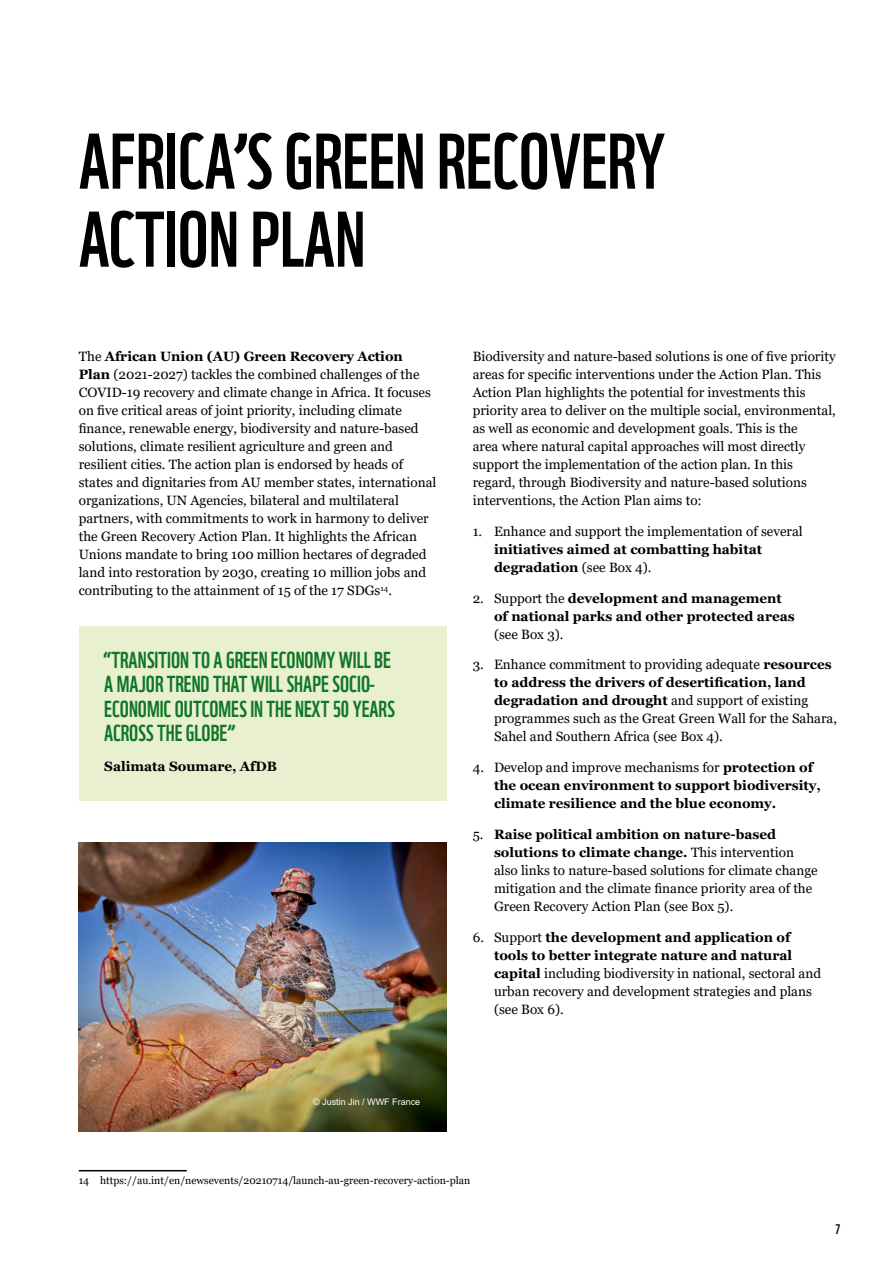
<style>
.page{position:relative;width:893px;height:1263px;background:#fff}
.page>*{position:absolute;margin:0;border:0;box-sizing:border-box;transform-origin:0 0}
.t1{font:76.5px/78px "WWF";color:#000}
.t2{font:22.5px/24px "WWF";color:#107627}
.t3{font:13.5px/18px "Georgia";color:#000}
.t4{font:700 13.5px/18px "Georgia";color:#000}
.t5{font:13.5px "WWF";color:#000}
.t6{font:10.5px "Georgia";color:#000}
.t7{font:9px "Arial";color:#fff}
.s1{font-weight:700}
.s2{font-weight:400}
</style>
<div class="page">
<hr style="left:79px;top:1170px;width:108px;height:1px;background:#000">
<div style="left:79px;top:627px;width:367px;height:174px;background:#e8f0d0"></div>
<img style="left:79px;top:843px;width:367px;height:289px">
<h1 class="t1" style="left:79px;top:115px;width:588px">AFRICA’S GREEN RECOVERY<br>ACTION PLAN</h1>
<p class="t3" style="left:79px;top:348px;width:359px">The <span class="s1">African Union (AU) Green Recovery Action Plan</span> (2021-2027) tackles the combined challenges of the COVID-19 recovery and climate change in Africa. It focuses on five critical areas of joint priority, including climate finance, renewable energy, biodiversity and nature-based solutions, climate resilient agriculture and green and resilient cities. The action plan is endorsed by heads of states and dignitaries from AU member states, international organizations, UN Agencies, bilateral and multilateral partners, with commitments to work in harmony to deliver the Green Recovery Action Plan. It highlights the African Unions mandate to bring 100 million hectares of degraded land into restoration by 2030, creating 10 million jobs and contributing to the attainment of 15 of the 17 SDGs<sup>14</sup>.</p>
<h2 class="t2" style="left:104px;top:646px;width:292px">“TRANSITION TO A GREEN ECONOMY WILL BE<br>A MAJOR TREND THAT WILL SHAPE SOCIO-<br>ECONOMIC OUTCOMES IN THE NEXT 50 YEARS<br>ACROSS THE GLOBE”</h2>
<p class="t4" style="left:104px;top:758px;width:174px">Salimata Soumare, AfDB</p>
<p class="t7" style="left:313px;top:1096px;width:109px">© Justin Jin / WWF France</p>
<p class="t3" style="left:473px;top:348px;width:365px">Biodiversity and nature-based solutions is one of five priority areas for specific interventions under the Action Plan. This Action Plan highlights the potential for investments this priority area to deliver on the multiple social, environmental, as well as economic and development goals. This is the<br>area where natural capital approaches will most directly support the implementation of the action plan. In this regard, through Biodiversity and nature-based solutions interventions, the Action Plan aims to:</p>
<p class="t3" style="left:473px;top:523px;width:332px">1. Enhance and support the implementation of several</p>
<p class="t4" style="left:494px;top:540px;width:270px">initiatives aimed at combatting habitat degradation <span class="s2">(see Box 4).</span></p>
<p class="t4" style="left:494px;top:589px;width:302px;text-indent:-21px"><span class="s2">2. Support the</span> development and management of national parks and other protected areas</p>
<p class="t3" style="left:494px;top:625px;width:71px">(see Box 3).</p>
<p class="t3" style="left:494px;top:656px;width:345px;text-indent:-21px">3. Enhance commitment to providing adequate <span class="s1">resources to address the drivers of desertification, land degradation and drought</span> and support of existing programmes such as the Great Green Wall for the Sahara, Sahel and Southern Africa (see Box 4).</p>
<p class="t4" style="left:494px;top:758px;width:328px;text-indent:-21px"><span class="s2">4. Develop and improve mechanisms for</span> protection of the ocean environment to support biodiversity, climate resilience and the blue economy.</p>
<p class="t3" style="left:494px;top:825px;width:325px;text-indent:-21px">5. <span class="s1">Raise political ambition on nature-based solutions to climate change.</span> This intervention also links to nature-based solutions for climate change mitigation and the climate finance priority area of the Green Recovery Action Plan (see Box 5).</p>
<p class="t3" style="left:494px;top:928px;width:329px;text-indent:-21px">6. Support <span class="s1">the development and application of tools to better integrate nature and natural capital</span> including biodiversity in national, sectoral and urban recovery and development strategies and plans (see Box 6).</p>
<p class="t6" style="left:79px;top:1174px;width:393px">14 https://au.int/en/newsevents/20210714/launch-au-green-recovery-action-plan</p>
<p class="t5" style="left:835px;top:1219px;width:6px">7</p>
</div>
